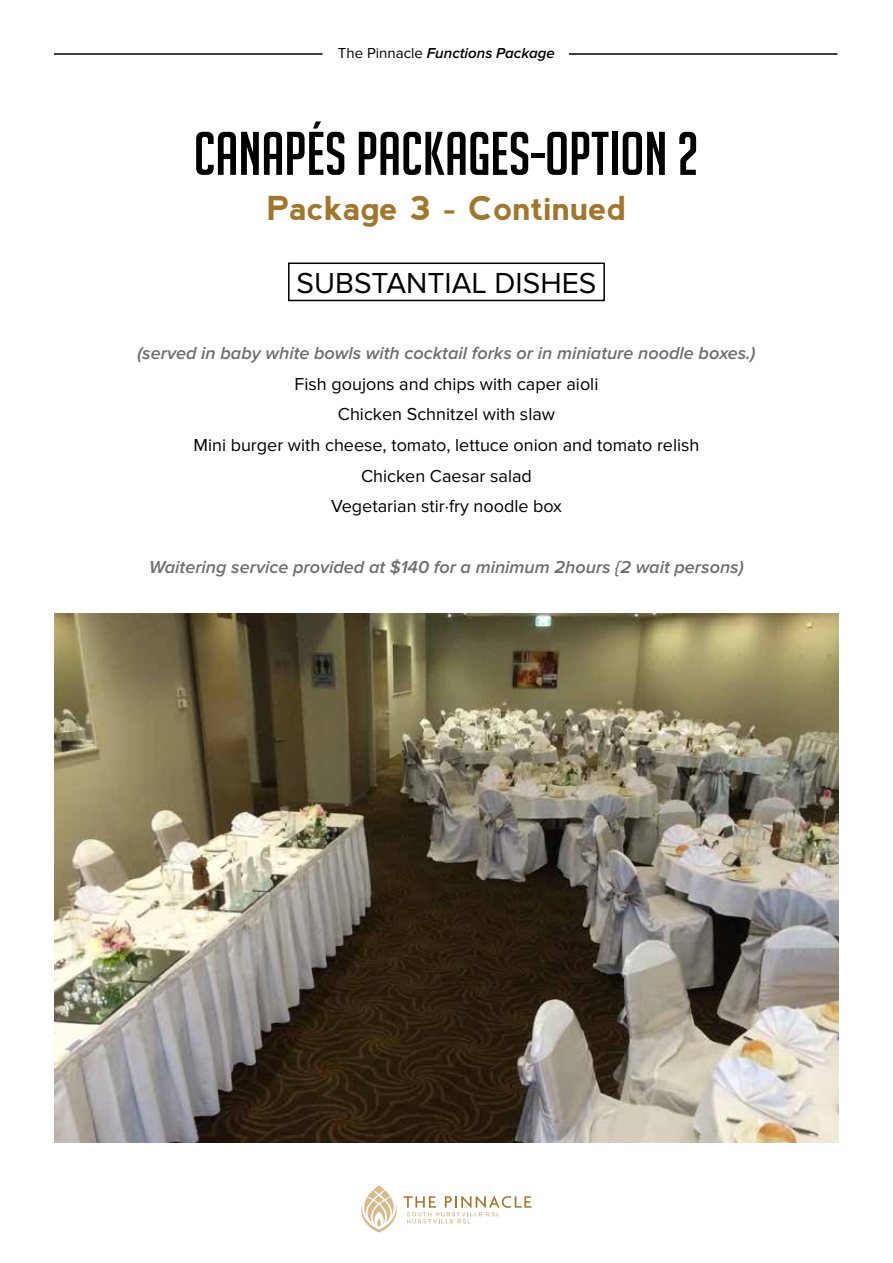
<style>
.page{position:relative;width:893px;height:1263px;background:#fff}
.page>*{position:absolute;margin:0;border:0;box-sizing:border-box;transform-origin:0 0}
.t1{font:60px "Big Noodle Titling";color:#000}
.t2{font:700 33px "nevis";color:#a2762b}
.t3{font:30px "Proxima Nova";color:#000}
.t4{font:18px/30.6px "Proxima Nova";color:#000;text-align:center}
.t5{font:italic 600 18px "Proxima Nova";color:#6d6e71}
.t6{font:italic 600 15px "Proxima Nova";color:#000}
.s1{font-weight:400;font-style:normal}
</style>
<div class="page">
<div style="left:288px;top:262px;width:317px;height:39px;border:2px solid #000"></div>
<svg style="left:403px;top:1196px;width:129px;height:27px"></svg>
<svg style="left:361px;top:1185px;width:36px;height:47px"></svg>
<hr style="left:54px;top:53px;width:268px;height:2px;background:#000">
<hr style="left:569px;top:53px;width:268px;height:2px;background:#000">
<img style="left:54px;top:613px;width:785px;height:530px">
<p class="t6" style="left:338px;top:46px;width:219px"><span class="s1">The Pinnacle</span> Functions Package</p>
<h1 class="t1" style="left:194px;top:121px;width:507px">CANAPÉS PACKAGES-OPTION 2</h1>
<h2 class="t2" style="left:267px;top:190px;width:361px">Package 3 - Continued</h2>
<h3 class="t3" style="left:297px;top:265px;width:301px">SUBSTANTIAL DISHES</h3>
<p class="t5" style="left:137px;top:345px;width:620px">(served in baby white bowls with cocktail forks or in miniature noodle boxes.)</p>
<p class="t4" style="left:193px;top:369px;width:507px">Fish goujons and chips with caper aioli<br>Chicken Schnitzel with slaw<br>Mini burger with cheese, tomato, lettuce onion and tomato relish Chicken Caesar salad<br>Vegetarian stir·fry noodle box</p>
<p class="t5" style="left:149px;top:559px;width:596px">Waitering service provided at $140 for a minimum 2hours {2 wait persons)</p>
</div>
